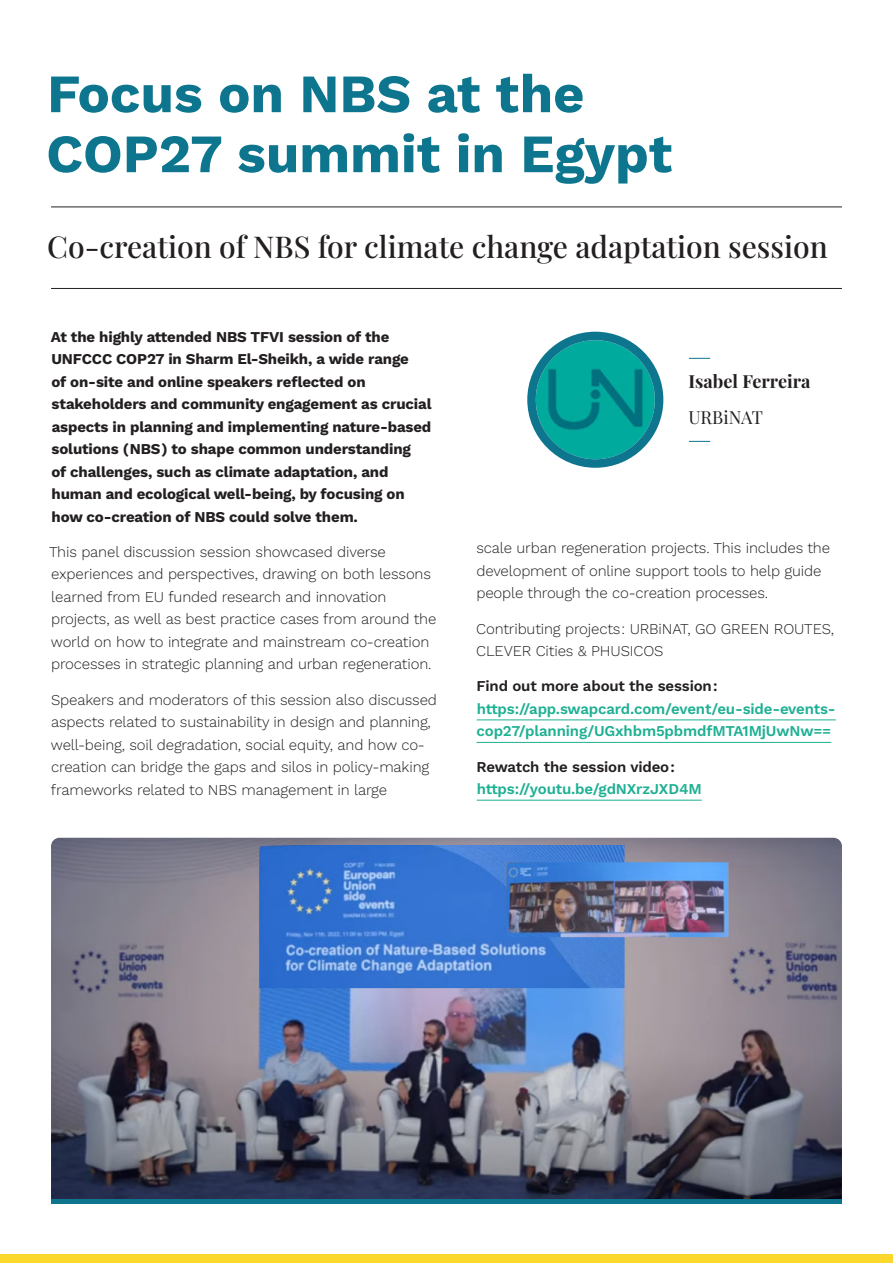
<style>
.page{position:relative;width:893px;height:1263px;background:#fff}
.page>*{position:absolute;margin:0;border:0;box-sizing:border-box;transform-origin:0 0}
.t1{font:700 54px/60px "Work Sans";color:#0d768e}
.t2{font:500 30px "Playfair Display";color:#231f20}
.t3{font:700 18px "Playfair Display";color:#231f20}
.t4{font:18px "Playfair Display";letter-spacing:-.005em;color:#231f20}
.t5{font:300 15px/22.5px "Work Sans";letter-spacing:-.01em;color:#231f20}
.t6{font:700 15px/22.5px "Work Sans";letter-spacing:-.01em;color:#231f20}
.t7{font:600 15px/22.5px "Work Sans";letter-spacing:-.01em;color:#1eb093}
.s1{color:#231f20}
</style>
<div class="page">
<div style="left:0;top:1254px;width:893px;height:9px;background:#fcd82c"></div>
<hr style="left:477px;top:719px;width:359px;height:1px;background:#1eb093">
<hr style="left:477px;top:742px;width:354px;height:1px;background:#1eb093">
<hr style="left:477px;top:800px;width:225px;height:1px;background:#1eb093">
<img style="left:51px;top:838px;width:791px;height:361px">
<hr style="left:51px;top:207px;width:791px;height:1px;background:#231f20">
<hr style="left:51px;top:288px;width:791px;height:1px;background:#231f20">
<svg style="left:531px;top:336px;width:128px;height:127px"></svg>
<img style="left:536px;top:340px;width:119px;height:119px;border-radius:60px">
<div style="left:527px;top:332px;width:136px;height:136px;border:9px solid #0d768e;border-radius:50%"></div>
<svg style="left:689px;top:358px;width:21px;height:1px"></svg>
<svg style="left:689px;top:441px;width:21px;height:1px"></svg>
<hr style="left:51px;top:1199px;width:791px;height:4px;background:#0d768e">
<p class="t1" style="left:46px;top:62px;width:628px">Focus on NBS at the<br>COP27 summit in Egypt</p>
<p class="t2" style="left:47px;top:224px;width:782px">Co-creation of NBS for climate change adaptation session</p>
<p class="t6" style="left:51px;top:325px;width:382px">At the highly attended NBS TFVI session of the UNFCCC COP27 in Sharm El-Sheikh, a wide range<br>of on-site and online speakers reflected on stakeholders and community engagement as crucial aspects in planning and implementing nature-based solutions ( NBS ) to shape common understanding<br>of challenges, such as climate adaptation, and human and ecological well-being, by focusing on how co-creation of NBS could solve them.</p>
<p class="t5" style="left:49px;top:540px;width:389px">This panel discussion session showcased diverse experiences and perspectives, drawing on both lessons learned from EU funded research and innovation projects, as well as best practice cases from around the world on how to integrate and mainstream co-creation processes in strategic planning and urban regeneration.</p>
<p class="t5" style="left:51px;top:688px;width:388px">Speakers and moderators of this session also discussed aspects related to sustainability in design and planning, well-being, soil degradation, social equity, and how co&shy;creation can bridge the gaps and silos in policy-making frameworks related to NBS management in large</p>
<p class="t3" style="left:689px;top:368px;width:123px">Isabel Ferreira</p>
<p class="t4" style="left:688px;top:403px;width:76px">URBiNAT</p>
<p class="t5" style="left:476px;top:536px;width:355px">scale urban regeneration projects. This includes the development of online support tools to help guide people through the co-creation processes.</p>
<p class="t5" style="left:476px;top:617px;width:359px">Contributing projects : URBiNAT, GO GREEN ROUTES,<br>CLEVER Cities &amp; PHUSICOS</p>
<p class="t7" style="left:476px;top:674px;width:361px"><span class="s1">Find out more about the session : </span>https://app.swapcard.com/event/eu-side-events&shy;cop27/planning/UGxhbm5pbmdfMTA1MjUwNw==</p>
<p class="t7" style="left:476px;top:755px;width:227px"><span class="s1">Rewatch the session video : </span>https://youtu.be/gdNXrzJXD4M</p>
</div>
